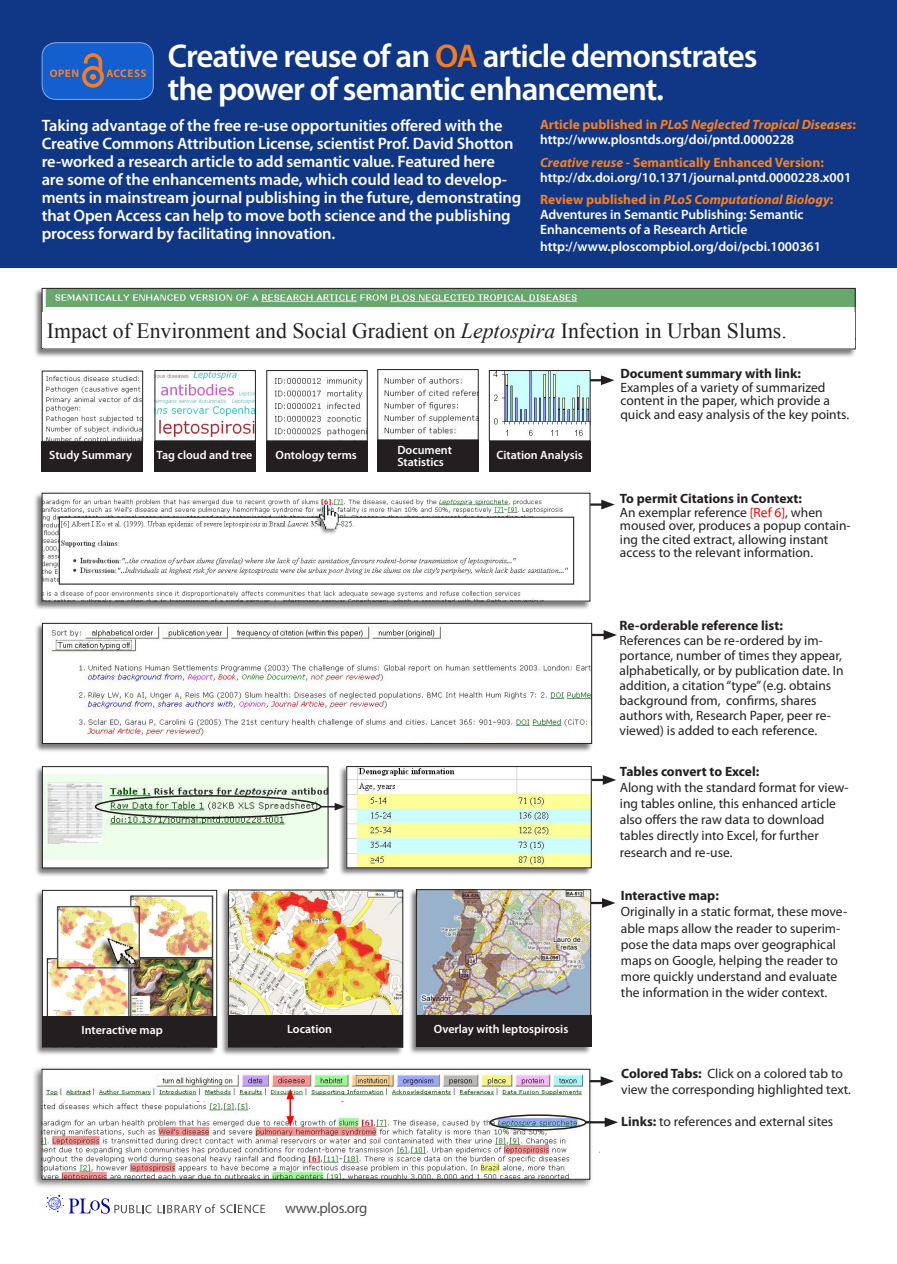
<style>
.page{position:relative;width:897px;height:1264px;background:#fff}
.page>*{position:absolute;margin:0;border:0;box-sizing:border-box;transform-origin:0 0}
.t1{font:600 33px/33px "Myriad Pro";letter-spacing:-.03em;color:#fff}
.t2{font:21.75px "Times New Roman";color:#231f20}
.t3{font:600 16.5px/18px "Myriad Pro";letter-spacing:-.01em;color:#fff}
.t4{font:14.85px "Myriad Pro";letter-spacing:-.02em;color:#4b4c4d}
.t5{font:13.5px/16.2px "Myriad Pro";color:#231f20}
.t6{font:600 13.5px/15px "Myriad Pro";color:#fff}
.t7{font:italic 700 13.5px "Myriad Pro";color:#f57f21}
.t8{font:700 13.5px "Myriad Pro";color:#231f20}
.t9{font:600 12px "Myriad Pro";color:#fff}
.s1{color:#f47d21}
.s2{font-weight:700;color:#f57f21}
.s3{font-weight:700;font-style:italic;color:#f57f21}
.s4{font-style:normal}
.s5{font-style:italic}
.s6{font-weight:700}
.s7{color:#fd0000}
.s8{color:#000300}
</style>
<div class="page">
<div style="left:0;top:0;width:896px;height:268px;background:#103785"></div>
<div style="left:42px;top:43px;width:111px;height:56px;background:#125fcd;border-radius:14px"></div>
<div style="left:42px;top:42px;width:112px;height:58px;border:1px solid #80abf5;border-radius:14px"></div>
<svg style="left:50px;top:53px;width:96px;height:35px"></svg>
<div style="left:33px;top:287px;width:829px;height:77px;background:#231f20;opacity:.6"></div>
<img style="left:44px;top:290px;width:809px;height:23px">
<div style="left:42px;top:288px;width:813px;height:61px;border:1px solid #231f20"></div>
<div style="left:33px;top:492px;width:564px;height:124px;background:#231f20;opacity:.6"></div>
<img style="left:44px;top:495px;width:544px;height:104px">
<div style="left:314px;top:503px;width:32px;height:38px;background:#231f20;opacity:.52"></div>
<img style="left:319px;top:504px;width:19px;height:25px">
<hr style="left:590px;top:503px;width:15px;height:3px;background:#231f20">
<svg style="left:601px;top:500px;width:13px;height:9px"></svg>
<hr style="left:583px;top:634px;width:24px;height:2px;background:#231f20">
<svg style="left:603px;top:630px;width:14px;height:10px"></svg>
<div style="left:34px;top:622px;width:565px;height:137px;background:#231f20;opacity:.6"></div>
<img style="left:44px;top:625px;width:546px;height:117px">
<div style="left:42px;top:623px;width:550px;height:121px;border:1px solid #231f20"></div>
<hr style="left:580px;top:779px;width:27px;height:2px;background:#231f20">
<svg style="left:602px;top:775px;width:14px;height:10px"></svg>
<div style="left:34px;top:765px;width:301px;height:117px;background:#231f20;opacity:.6"></div>
<img style="left:44px;top:768px;width:282px;height:98px">
<div style="left:42px;top:766px;width:286px;height:102px;border:1px solid #231f20"></div>
<div style="left:338px;top:765px;width:260px;height:117px;background:#231f20;opacity:.6"></div>
<img style="left:348px;top:768px;width:241px;height:98px">
<div style="left:346px;top:766px;width:245px;height:102px;border:1px solid #231f20"></div>
<svg style="left:321px;top:803px;width:24px;height:7px"></svg>
<div style="left:42px;top:441px;width:101px;height:31px;background:#231f20"></div>
<img style="left:46px;top:375px;width:95px;height:65px">
<div style="left:42px;top:371px;width:101px;height:71px;border:1px solid #231f20"></div>
<div style="left:154px;top:441px;width:102px;height:31px;background:#231f20"></div>
<img style="left:156px;top:372px;width:98px;height:65px">
<div style="left:154px;top:370px;width:102px;height:71px;border:1px solid #231f20"></div>
<div style="left:266px;top:441px;width:101px;height:31px;background:#231f20"></div>
<img style="left:274px;top:377px;width:91px;height:62px">
<div style="left:266px;top:370px;width:101px;height:71px;border:1px solid #231f20"></div>
<div style="left:377px;top:440px;width:101px;height:32px;background:#231f20"></div>
<img style="left:384px;top:376px;width:92px;height:58px">
<div style="left:377px;top:369px;width:101px;height:71px;border:1px solid #231f20"></div>
<div style="left:489px;top:441px;width:101px;height:31px;background:#231f20"></div>
<img style="left:493px;top:372px;width:95px;height:64px">
<div style="left:489px;top:370px;width:101px;height:71px;border:1px solid #231f20"></div>
<svg style="left:590px;top:375px;width:24px;height:10px"></svg>
<hr style="left:579px;top:902px;width:27px;height:2px;background:#231f20">
<svg style="left:602px;top:898px;width:13px;height:10px"></svg>
<div style="left:407px;top:888px;width:191px;height:173px;background:#231f20;opacity:.6"></div>
<img style="left:418px;top:891px;width:171px;height:124px">
<div style="left:416px;top:889px;width:175px;height:157px;border:1px solid #231f20"></div>
<div style="left:34px;top:889px;width:190px;height:173px;background:#231f20;opacity:.6"></div>
<img style="left:44px;top:893px;width:171px;height:123px">
<div style="left:42px;top:890px;width:175px;height:157px;border:1px solid #231f20"></div>
<div style="left:220px;top:889px;width:190px;height:173px;background:#231f20;opacity:.6"></div>
<img style="left:230px;top:891px;width:171px;height:124px">
<div style="left:228px;top:889px;width:175px;height:158px;border:1px solid #231f20"></div>
<div style="left:47px;top:958px;width:82px;height:62px;border:1px solid #231f20"></div>
<div style="left:131px;top:958px;width:81px;height:62px;border:1px solid #231f20"></div>
<img style="left:60px;top:908px;width:77px;height:58px">
<div style="left:98px;top:937px;width:44px;height:43px;background:#231f20;opacity:.75"></div>
<img style="left:107px;top:938px;width:28px;height:27px">
<div style="left:42px;top:1016px;width:174px;height:31px;background:#231f20"></div>
<div style="left:228px;top:1015px;width:175px;height:32px;background:#231f20"></div>
<div style="left:416px;top:1015px;width:175px;height:32px;background:#231f20"></div>
<div style="left:32px;top:1065px;width:566px;height:128px;background:#231f20;opacity:.6"></div>
<img style="left:44px;top:1071px;width:544px;height:106px">
<div style="left:42px;top:1069px;width:548px;height:110px;border:1px solid #231f20"></div>
<hr style="left:289px;top:1097px;width:2px;height:21px;background:#f00">
<svg style="left:286px;top:1088px;width:8px;height:11px"></svg>
<svg style="left:286px;top:1116px;width:8px;height:10px"></svg>
<svg style="left:589px;top:1076px;width:25px;height:10px"></svg>
<hr style="left:585px;top:1121px;width:23px;height:2px;background:#231f20">
<svg style="left:604px;top:1117px;width:14px;height:10px"></svg>
<div style="left:489px;top:1114px;width:97px;height:16px;border:2px solid #231f20;border-radius:50%"></div>
<div style="left:95px;top:795px;width:226px;height:23px;border:2px solid #231f20;border-radius:50%"></div>
<svg style="left:46px;top:1194px;width:219px;height:19px"></svg>
<div style="left:42px;top:313px;width:812px;height:35px;background:#fff"></div>
<p class="t1" style="left:168px;top:39px;width:591px">Creative reuse of an <span class="s1">OA</span> article demonstrates the power of semantic enhancement.</p>
<p class="t3" style="left:42px;top:116px;width:481px">Taking advantage of the free re-use opportunities offered with the Creative Commons Attribution License, scientist Prof. David Shotton re-worked a research article to add semantic value. Featured here are some of the enhancements made, which could lead to develop&shy;ments in mainstream journal publishing in the future, demonstrating that Open Access can help to move both science and the publishing process forward by facilitating innovation.</p>
<p class="t6" style="left:540px;top:117px;width:317px"><span class="s2">Article published in</span> <span class="s3">PLoS Neglected Tropical Diseases</span><span class="s2">: </span>http://www.plosntds.org/doi/pntd.0000228</p>
<p class="t6" style="left:540px;top:154px;width:313px"><span class="s3">Creative reuse</span> <span class="s2">- Semantically Enhanced Version: </span>http://dx.doi.org/10.1371/journal.pntd.0000228.x001</p>
<p class="t7" style="left:540px;top:191px;width:295px"><span class="s4">Review published in</span> PLoS Computational Biology<span class="s4">:</span></p>
<p class="t6" style="left:540px;top:207px;width:265px">Adventures in Semantic Publishing: Semantic<br>Enhancements of a Research Article</p>
<p class="t6" style="left:540px;top:238px;width:282px">http://www.ploscompbiol.org/doi/pcbi.1000361</p>
<p class="t2" style="left:47px;top:316px;width:741px">Impact of Environment and Social Gradient on <span class="s5">Leptospira</span> Infection in Urban Slums.</p>
<p class="t9" style="left:49px;top:447px;width:84px">Study Summary</p>
<p class="t9" style="left:157px;top:447px;width:97px">Tag cloud and tree</p>
<p class="t9" style="left:275px;top:447px;width:83px">Ontology terms</p>
<p class="t9" style="left:397px;top:442px;width:56px">Document</p>
<p class="t9" style="left:397px;top:454px;width:48px">Statistics</p>
<p class="t9" style="left:496px;top:447px;width:88px">Citation Analysis</p>
<p class="t9" style="left:81px;top:1022px;width:83px">Interactive map</p>
<p class="t9" style="left:287px;top:1021px;width:46px">Location</p>
<p class="t9" style="left:434px;top:1021px;width:136px">Overlay with leptospirosis</p>
<p class="t4" style="left:285px;top:1199px;width:84px">www.plos.org</p>
<p class="t8" style="left:620px;top:365px;width:182px">Document summary with link:</p>
<p class="t5" style="left:620px;top:380px;width:230px;line-height:13.5px">Examples of a variety of summarized content in the paper, which provide a quick and easy analysis of the key points.</p>
<p class="t5" style="left:620px;top:492px;width:232px;line-height:13.5px"><span class="s6">To permit Citations in Context:<br></span>An exemplar reference <span class="s7">[Ref 6]</span>, when moused over, produces a popup contain&shy;ing the cited extract, allowing instant access to the relevant information.</p>
<p class="t5" style="left:619px;top:618px;width:225px;line-height:15px"><span class="s6">Re-orderable reference list:<br></span>References can be re-ordered by im&shy;portance, number of times they appear, alphabetically, or by publication date. In addition, a citation “type” (e.g. obtains background from, confirms, shares authors with, Research Paper, peer re&shy;viewed) is added to each reference.</p>
<p class="t5" style="left:619px;top:763px;width:230px"><span class="s6">Tables convert to Excel:<br></span>Along with the standard format for view&shy;ing tables online, this enhanced article also offers the raw data to download tables directly into Excel, for further research and re-use.</p>
<p class="t8" style="left:620px;top:887px;width:99px">Interactive map:</p>
<p class="t5" style="left:620px;top:903px;width:228px">Originally in a static format, these move&shy;able maps allow the reader to superim&shy;pose the data maps over geographical maps on Google, helping the reader to more quickly understand and evaluate the information in the wider context.</p>
<p class="t5" style="left:621px;top:1065px;width:231px"><span class="s6">Colored Tabs:</span> Click on a colored tab to view the corresponding h<span class="s8">i</span>ghlighted text.</p>
<p class="t5" style="left:621px;top:1113px;width:213px"><span class="s6">Links:</span> to references and external sites</p>
</div>
